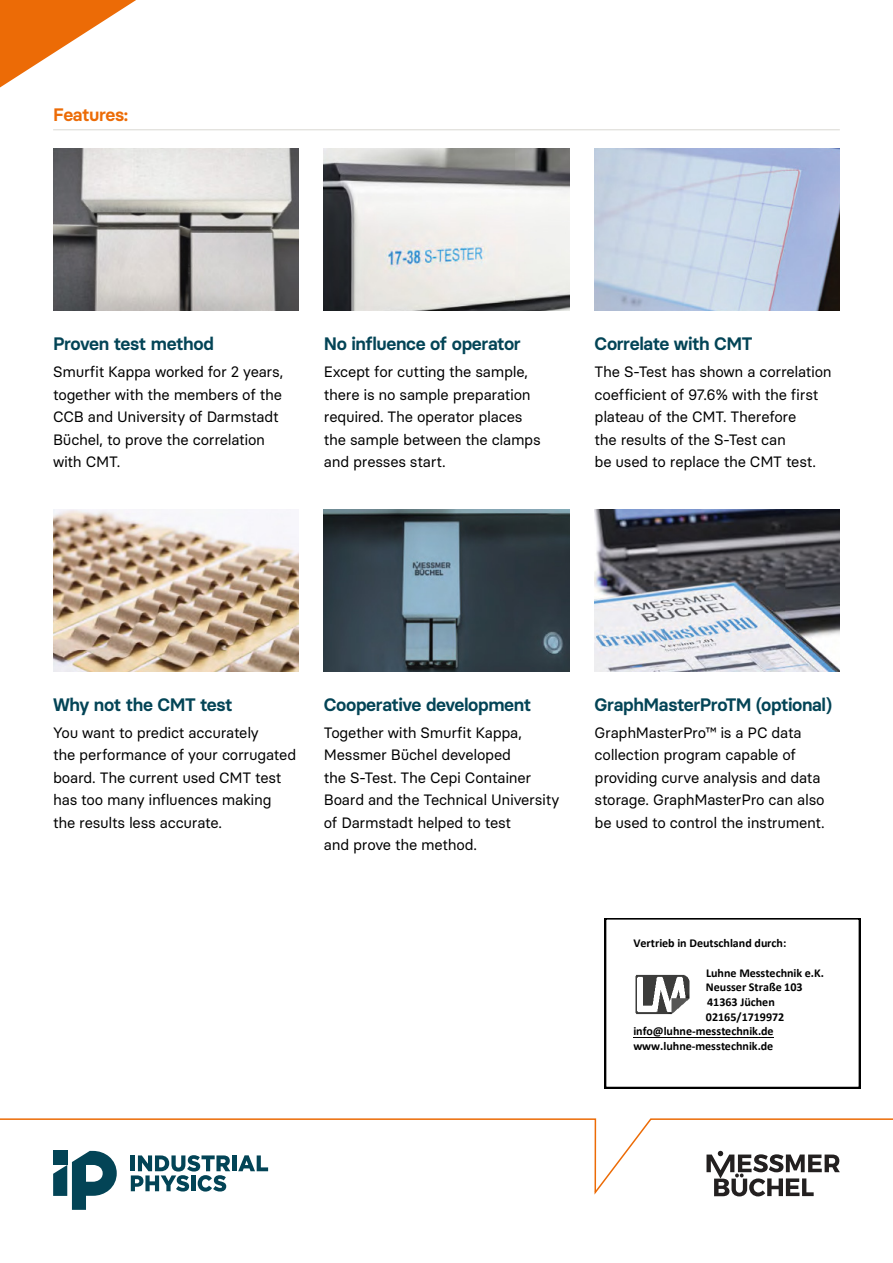
<style>
.page{position:relative;width:893px;height:1263px;background:#fff}
.page>*{position:absolute;margin:0;border:0;box-sizing:border-box;transform-origin:0 0}
.t1{font:600 18px "Basier Circle";letter-spacing:-.025em;color:#034456}
.t2{font:600 18px "Basier Circle";letter-spacing:-.03em;color:#ec6b06}
.t3{font:15px/22.5px "Basier Circle";letter-spacing:-.02em;color:#000}
.t4{font:700 12px "Calibri";color:#000}
</style>
<div class="page">
<hr style="left:53px;top:129px;width:787px;height:1px;background:#dddcd7">
<img style="left:53px;top:149px;width:245px;height:161px">
<img style="left:53px;top:510px;width:245px;height:161px">
<img style="left:324px;top:149px;width:245px;height:161px">
<img style="left:324px;top:510px;width:245px;height:161px">
<img style="left:595px;top:149px;width:245px;height:161px">
<img style="left:595px;top:510px;width:245px;height:161px">
<svg style="left:71px;top:1197px;width:15px;height:13px"></svg>
<svg style="left:0;top:0;width:136px;height:88px"></svg>
<svg style="left:0;top:1118px;width:893px;height:79px"></svg>
<svg style="left:706px;top:1151px;width:134px;height:45px"></svg>
<svg style="left:605px;top:918px;width:255px;height:170px"></svg>
<p class="t2" style="left:53px;top:103px;width:77px">Features:</p>
<p class="t1" style="left:53px;top:333px;width:162px">Proven test method</p>
<p class="t3" style="left:53px;top:360px;width:232px">Smurfit Kappa worked for 2 years, together with the members of the<br>CCB and University of Darmstadt<br>Büchel, to prove the correlation with CMT.</p>
<p class="t1" style="left:324px;top:333px;width:199px">No influence of operator</p>
<p class="t3" style="left:324px;top:360px;width:218px">Except for cutting the sample, there is no sample preparation required. The operator places the sample between the clamps and presses start.</p>
<p class="t1" style="left:595px;top:333px;width:159px">Correlate with CMT</p>
<p class="t3" style="left:595px;top:360px;width:239px">The S-Test has shown a correlation coefficient of 97.6% with the first plateau of the CMT. Therefore<br>the results of the S-Test can<br>be used to replace the CMT test.</p>
<p class="t1" style="left:53px;top:693px;width:181px">Why not the CMT test</p>
<p class="t3" style="left:53px;top:721px;width:245px">You want to predict accurately<br>the performance of your corrugated board. The current used CMT test has too many influences making the results less accurate.</p>
<p class="t1" style="left:324px;top:693px;width:209px">Cooperative development</p>
<p class="t3" style="left:324px;top:721px;width:237px">Together with Smurfit Kappa,<br>Messmer Büchel developed<br>the S-Test. The Cepi Container<br>Board and the Technical University of Darmstadt helped to test<br>and prove the method.</p>
<p class="t1" style="left:595px;top:693px;width:239px">GraphMasterProTM (optional)</p>
<p class="t3" style="left:595px;top:721px;width:232px">GraphMasterPro™ is a PC data collection program capable of providing curve analysis and data storage. GraphMasterPro can also be used to control the instrument.</p>
<p class="t4" style="left:633px;top:938px;width:155px">Vertrieb in Deutschland durch:</p>
<p class="t4" style="left:706px;top:968px;width:119px">Luhne Messtechnik e.K.</p>
<p class="t4" style="left:706px;top:982px;width:98px">Neusser Straße 103</p>
<p class="t4" style="left:707px;top:997px;width:69px">41363 Jüchen</p>
<p class="t4" style="left:706px;top:1012px;width:80px">02165/1719972</p>
<p class="t4" style="left:633px;top:1026px;width:142px">info@luhne-messtechnik.de</p>
<p class="t4" style="left:633px;top:1041px;width:141px">www.luhne-messtechnik.de</p>
</div>
